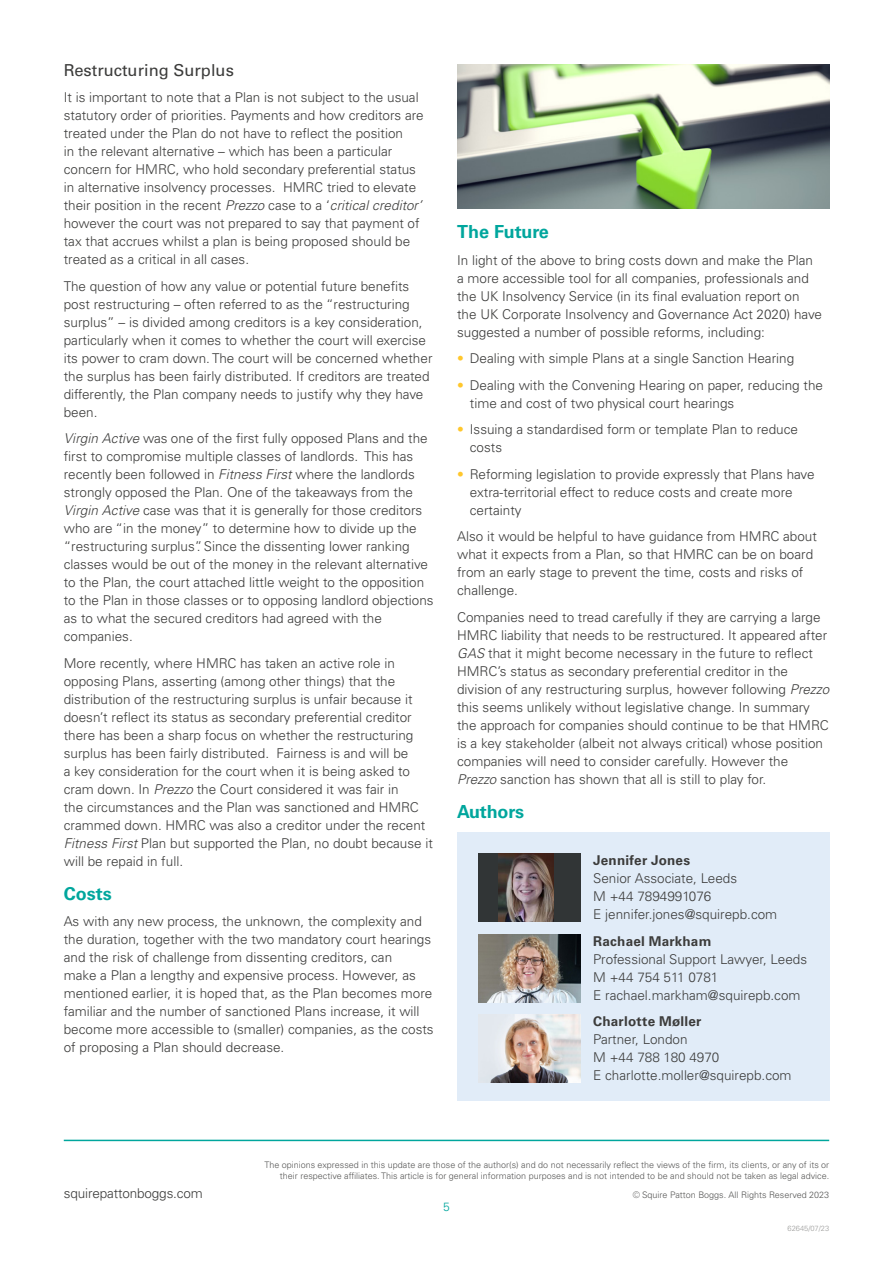
<style>
.page{position:relative;width:893px;height:1263px;background:#fff}
.page>*{position:absolute;margin:0;border:0;box-sizing:border-box;transform-origin:0 0}
.t1{font:700 18px "Univers LTCYR 65";letter-spacing:-.01em;color:#00a69d}
.t2{font:16.5px "Univers LTCYR 55 Roman";color:#3c3c3b}
.t3{font:300 13.5px/18px "Univers LTCYR 45";color:#3c3c3b}
.t4{font:700 13.5px "Univers LTCYR 65";letter-spacing:.015em;color:#3c3c3b}
.t5{font:300 12px "Univers LTCYR 45";color:#00a69d}
.t6{font:300 9px/10.8px "Univers LTCYR 45";color:#575756;text-align:right}
.t7{font:300 7.5px "Univers LTCYR 45";color:#9d9d9c}
.s1{font-style:italic}
.s2{color:#ffc72c}
</style>
<div class="page">
<hr style="left:64px;top:1140px;width:765px;height:1px;background:#00a69d">
<img style="left:457px;top:64px;width:372px;height:145px">
<div style="left:457px;top:832px;width:372px;height:269px;background:#e1ecf8"></div>
<div style="left:478px;top:854px;width:102px;height:68px;background:#313536"></div>
<img style="left:499px;top:854px;width:54px;height:68px">
<img style="left:478px;top:934px;width:102px;height:68px">
<img style="left:478px;top:1015px;width:102px;height:68px">
<p class="t2" style="left:64px;top:58px;width:172px">Restructuring Surplus</p>
<p class="t3" style="left:64px;top:88px;width:362px">It is important to note that a Plan is not subject to the usual statutory order of priorities. Payments and how creditors are treated under the Plan do not have to reflect the position<br>in the relevant alternative – which has been a particular concern for HMRC, who hold secondary preferential status in alternative insolvency processes. HMRC tried to elevate their position in the recent <span class="s1">Prezzo</span> case to a ‘<span class="s1">critical creditor’ </span>however the court was not prepared to say that payment of tax that accrues whilst a plan is being proposed should be treated as a critical in all cases.</p>
<p class="t3" style="left:64px;top:277px;width:370px">The question of how any value or potential future benefits post restructuring – often referred to as the “restructuring surplus” – is divided among creditors is a key consideration, particularly when it comes to whether the court will exercise its power to cram down. The court will be concerned whether the surplus has been fairly distributed. If creditors are treated differently, the Plan company needs to justify why they have been.</p>
<p class="t3" style="left:64px;top:429px;width:371px"><span class="s1">Virgin Active</span> was one of the first fully opposed Plans and the first to compromise multiple classes of landlords. This has recently been followed in <span class="s1">Fitness First</span> where the landlords strongly opposed the Plan. One of the takeaways from the <span class="s1">Virgin Active</span> case was that it is generally for those creditors who are “in the money” to determine how to divide up the “restructuring surplus”. Since the dissenting lower ranking classes would be out of the money in the relevant alternative to the Plan, the court attached little weight to the opposition to the Plan in those classes or to opposing landlord objections as to what the secured creditors had agreed with the companies.</p>
<p class="t3" style="left:64px;top:653px;width:371px">More recently, where HMRC has taken an active role in opposing Plans, asserting (among other things) that the distribution of the restructuring surplus is unfair because it doesn’t reflect its status as secondary preferential creditor there has been a sharp focus on whether the restructuring surplus has been fairly distributed. Fairness is and will be<br>a key consideration for the court when it is being asked to cram down. In <span class="s1">Prezzo</span> the Court considered it was fair in<br>the circumstances and the Plan was sanctioned and HMRC crammed down. HMRC was also a creditor under the recent <span class="s1">Fitness First</span> Plan but supported the Plan, no doubt because it will be repaid in full.</p>
<h1 class="t1" style="left:64px;top:881px;width:50px">Costs</h1>
<p class="t3" style="left:64px;top:912px;width:371px">As with any new process, the unknown, the complexity and the duration, together with the two mandatory court hearings and the risk of challenge from dissenting creditors, can<br>make a Plan a lengthy and expensive process. However, as mentioned earlier, it is hoped that, as the Plan becomes more familiar and the number of sanctioned Plans increase, it will become more accessible to (smaller) companies, as the costs of proposing a Plan should decrease.</p>
<h1 class="t1" style="left:457px;top:219px;width:93px">The Future</h1>
<p class="t3" style="left:457px;top:251px;width:366px">In light of the above to bring costs down and make the Plan a more accessible tool for all companies, professionals and the UK Insolvency Service (in its final evaluation report on the UK Corporate Insolvency and Governance Act 2020) have suggested a number of possible reforms, including:</p>
<p class="t3" style="left:457px;top:349px;width:339px"><span class="s2">•</span> Dealing with simple Plans at a single Sanction Hearing</p>
<p class="t3" style="left:470px;top:376px;width:355px;text-indent:-13px"><span class="s2">•</span> Dealing with the Convening Hearing on paper, reducing the time and cost of two physical court hearings</p>
<p class="t3" style="left:470px;top:420px;width:330px;text-indent:-13px"><span class="s2">•</span> Issuing a standardised form or template Plan to reduce costs</p>
<p class="t3" style="left:470px;top:465px;width:346px;text-indent:-13px"><span class="s2">•</span> Reforming legislation to provide expressly that Plans have extra-territorial effect to reduce costs and create more certainty</p>
<p class="t3" style="left:457px;top:527px;width:361px">Also it would be helpful to have guidance from HMRC about what it expects from a Plan, so that HMRC can be on board from an early stage to prevent the time, costs and risks of challenge.</p>
<p class="t3" style="left:457px;top:608px;width:374px">Companies need to tread carefully if they are carrying a large HMRC liability that needs to be restructured. It appeared after <span class="s1">GAS</span> that it might become necessary in the future to reflect HMRC’s status as secondary preferential creditor in the division of any restructuring surplus, however following <span class="s1">Prezzo </span>this seems unlikely without legislative change. In summary the approach for companies should continue to be that HMRC is a key stakeholder (albeit not always critical) whose position companies will need to consider carefully. However the <span class="s1">Prezzo</span> sanction has shown that all is still to play for.</p>
<h1 class="t1" style="left:457px;top:799px;width:69px">Authors</h1>
<p class="t4" style="left:593px;top:851px;width:98px">Jennifer Jones</p>
<p class="t3" style="left:593px;top:869px;width:186px">Senior Associate, Leeds<br>M +44 7894991076<br>E jennifer.jones@squirepb.com</p>
<p class="t4" style="left:593px;top:931px;width:120px">Rachael Markham</p>
<p class="t3" style="left:593px;top:949px;width:215px">Professional Support Lawyer, Leeds<br>M +44 754 511 0781<br>E rachael.markham@squirepb.com</p>
<p class="t4" style="left:593px;top:1012px;width:110px">Charlotte Møller</p>
<p class="t3" style="left:593px;top:1030px;width:200px">Partner, London<br>M +44 788 180 4970<br>E charlotte.moller@squirepb.com</p>
<p class="t3" style="left:64px;top:1184px;width:141px">squirepattonboggs.com</p>
<p class="t6" style="left:265px;top:1159px;width:566px">The opinions expressed in this update are those of the author(s) and do not necessarily reflect the views of the firm, its clients, or any of its or their respective affiliates. This article is for general information purposes and is not intended to be and should not be taken as legal advice.</p>
<p class="t6" style="left:633px;top:1189px;width:198px">© Squire Patton Boggs. All Rights Reserved 2023</p>
<p class="t5" style="left:443px;top:1199px;width:8px">5</p>
<p class="t7" style="left:787px;top:1223px;width:43px">62645/07/23</p>
</div>
